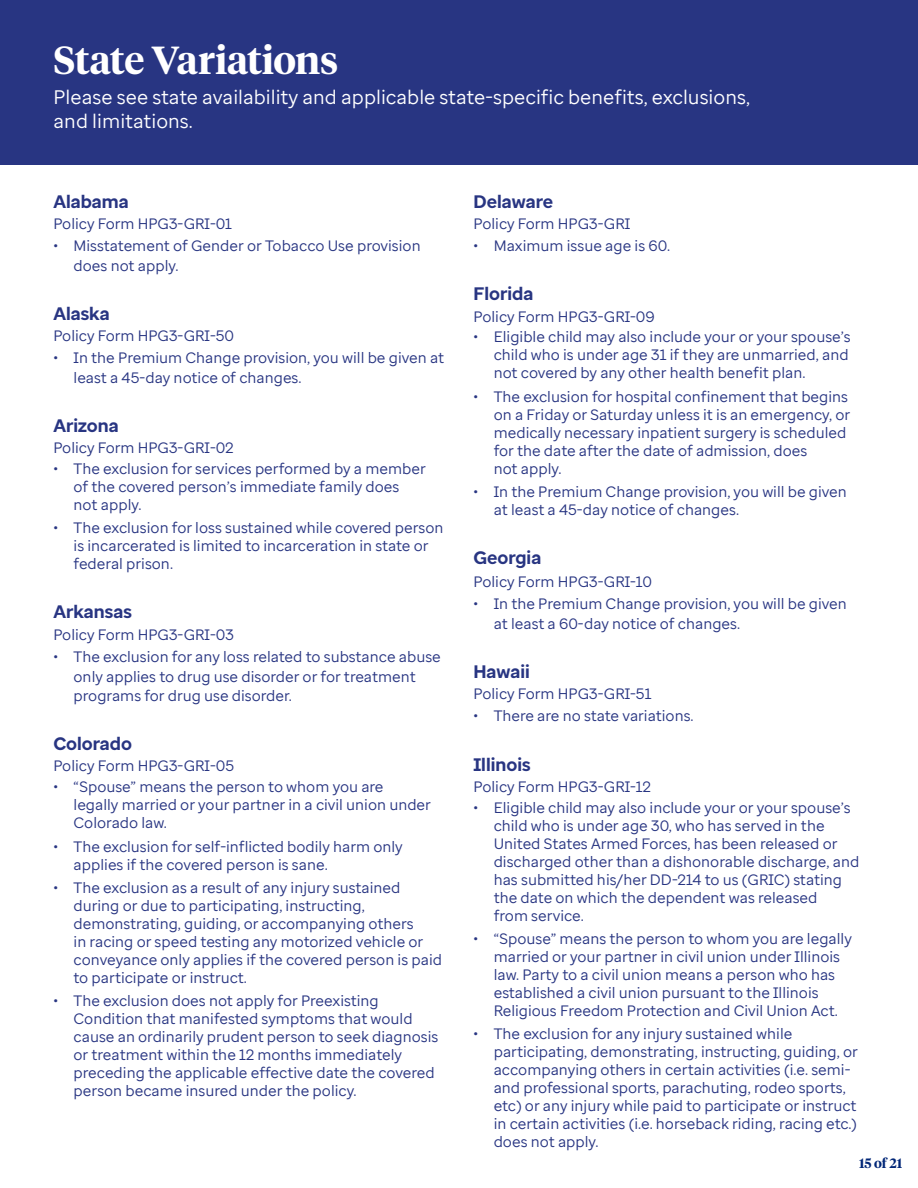
<style>
.page{position:relative;width:918px;height:1188px;background:#fff}
.page>*{position:absolute;margin:0;border:0;box-sizing:border-box;transform-origin:0 0}
.t1{font:600 39px "UHC Serif Headline";letter-spacing:-.01em;color:#fff}
.t2{font:19.5px/24px "Enterprise Sans";color:#fff}
.t3{font:700 18px "Enterprise Sans";color:#283582}
.t4{font:15px/18px "Enterprise Sans";color:#283582}
.t5{font:600 13.5px "UHC Serif Headline";color:#002677}
</style>
<div class="page">
<div style="left:0;top:0;width:918px;height:164px;background:#283582"></div>
<h1 class="t1" style="left:54px;top:33px;width:286px">State Variations</h1>
<h2 class="t2" style="left:54px;top:85px;width:698px">Please see state availability and applicable state-specific benefits, exclusions, and limitations.</h2>
<p class="t3" style="left:53px;top:190px;width:77px">Alabama</p>
<p class="t4" style="left:53px;top:215px;width:180px">Policy Form HPG3-GRI-01</p>
<p class="t4" style="left:74px;top:236px;width:349px;line-height:19.5px;text-indent:-20px">• Misstatement of Gender or Tobacco Use provision does not apply.</p>
<p class="t3" style="left:53px;top:302px;width:58px">Alaska</p>
<p class="t4" style="left:53px;top:327px;width:182px">Policy Form HPG3-GRI-50</p>
<p class="t4" style="left:74px;top:348px;width:372px;line-height:19.5px;text-indent:-20px">• In the Premium Change provision, you will be given at least a 45-day notice of changes.</p>
<p class="t3" style="left:53px;top:414px;width:67px">Arizona</p>
<p class="t4" style="left:53px;top:439px;width:182px">Policy Form HPG3-GRI-02</p>
<p class="t4" style="left:74px;top:460px;width:354px;text-indent:-20px">• The exclusion for services performed by a member of the covered person’s immediate family does not apply.</p>
<p class="t4" style="left:74px;top:519px;width:371px;text-indent:-20px">• The exclusion for loss sustained while covered person is incarcerated is limited to incarceration in state or federal prison.</p>
<p class="t3" style="left:53px;top:600px;width:80px">Arkansas</p>
<p class="t4" style="left:53px;top:625px;width:182px">Policy Form HPG3-GRI-03</p>
<p class="t4" style="left:74px;top:647px;width:369px;line-height:19.5px;text-indent:-20px">• The exclusion for any loss related to substance abuse only applies to drug use disorder or for treatment programs for drug use disorder.</p>
<p class="t3" style="left:53px;top:732px;width:80px">Colorado</p>
<p class="t4" style="left:53px;top:757px;width:182px">Policy Form HPG3-GRI-05</p>
<p class="t4" style="left:74px;top:778px;width:359px;text-indent:-20px">• “Spouse” means the person to whom you are legally married or your partner in a civil union under<br>Colorado law.</p>
<p class="t4" style="left:74px;top:837px;width:331px;text-indent:-20px">• The exclusion for self-inflicted bodily harm only applies if the covered person is sane.</p>
<p class="t4" style="left:74px;top:879px;width:370px;text-indent:-20px">• The exclusion as a result of any injury sustained during or due to participating, instructing, demonstrating, guiding, or accompanying others<br>in racing or speed testing any motorized vehicle or conveyance only applies if the covered person is paid to participate or instruct.</p>
<p class="t4" style="left:74px;top:992px;width:366px;text-indent:-20px">• The exclusion does not apply for Preexisting Condition that manifested symptoms that would cause an ordinarily prudent person to seek diagnosis or treatment within the 12 months immediately preceding the applicable effective date the covered person became insured under the policy.</p>
<p class="t3" style="left:473px;top:190px;width:81px">Delaware</p>
<p class="t4" style="left:473px;top:215px;width:158px">Policy Form HPG3-GRI</p>
<p class="t4" style="left:473px;top:237px;width:198px">• Maximum issue age is 60.</p>
<p class="t3" style="left:473px;top:282px;width:61px">Florida</p>
<p class="t4" style="left:473px;top:307px;width:183px">Policy Form HPG3-GRI-09</p>
<p class="t4" style="left:494px;top:328px;width:359px;text-indent:-20px">• Eligible child may also include your or your spouse’s child who is under age 31 if they are unmarried, and not covered by any other health benefit plan.</p>
<p class="t4" style="left:494px;top:387px;width:358px;text-indent:-20px">• The exclusion for hospital confinement that begins on a Friday or Saturday unless it is an emergency, or medically necessary inpatient surgery is scheduled for the date after the date of admission, does<br>not apply.</p>
<p class="t4" style="left:494px;top:483px;width:355px;text-indent:-20px">• In the Premium Change provision, you will be given at least a 45-day notice of changes.</p>
<p class="t3" style="left:473px;top:546px;width:69px">Georgia</p>
<p class="t4" style="left:473px;top:573px;width:180px">Policy Form HPG3-GRI-10</p>
<p class="t4" style="left:494px;top:594px;width:355px;line-height:19.5px;text-indent:-20px">• In the Premium Change provision, you will be given at least a 60-day notice of changes.</p>
<p class="t3" style="left:473px;top:660px;width:58px">Hawaii</p>
<p class="t4" style="left:473px;top:685px;width:180px">Policy Form HPG3-GRI-51</p>
<p class="t4" style="left:473px;top:707px;width:222px">• There are no state variations.</p>
<p class="t3" style="left:473px;top:752px;width:59px">Illinois</p>
<p class="t4" style="left:473px;top:777px;width:179px">Policy Form HPG3-GRI-12</p>
<p class="t4" style="left:494px;top:798px;width:367px;text-indent:-20px">• Eligible child may also include your or your spouse’s child who is under age 30, who has served in the United States Armed Forces, has been released or discharged other than a dishonorable discharge, and has submitted his/her DD-214 to us (GRIC) stating the date on which the dependent was released<br>from service.</p>
<p class="t4" style="left:494px;top:930px;width:360px;text-indent:-20px">• “Spouse” means the person to whom you are legally married or your partner in civil union under Illinois law. Party to a civil union means a person who has established a civil union pursuant to the Illinois Religious Freedom Protection and Civil Union Act.</p>
<p class="t4" style="left:494px;top:1025px;width:366px;text-indent:-20px">• The exclusion for any injury sustained while participating, demonstrating, instructing, guiding, or accompanying others in certain activities (i.e. semi&shy;and professional sports, parachuting, rodeo sports, etc) or any injury while paid to participate or instruct in certain activities (i.e. horseback riding, racing etc.) does not apply.</p>
<p class="t5" style="left:859px;top:1154px;width:45px">15 of 21</p>
</div>
